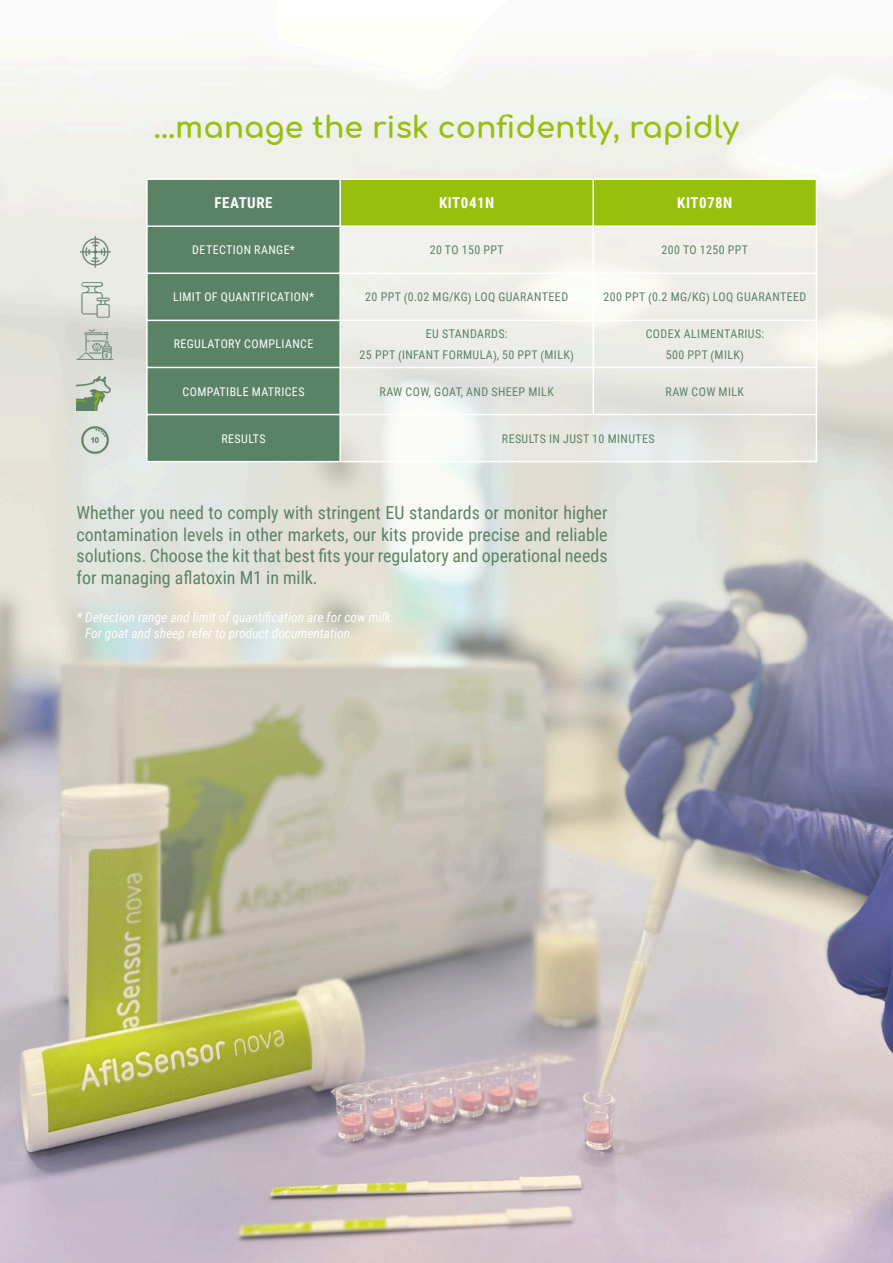
<style>
.page{position:relative;width:893px;height:1263px;background:#fff}
.page>*{position:absolute;margin:0;border:0;box-sizing:border-box;transform-origin:0 0}
.t1{font:700 30px "Comfortaa";color:#97bf0d}
.t2{font:18px "Roboto Condensed";color:#5a8264}
.t3{font:700 15px "Roboto Condensed";letter-spacing:.035em;color:#fff}
.t4{font:italic 13.5px "Roboto Condensed";color:#fff}
.t5{font:12px "Roboto Condensed";letter-spacing:.035em;color:#5a8264}
.t6{font:12px "Roboto Condensed";letter-spacing:.035em;color:#fff}
</style>
<div class="page">
<img style="left:0;top:66px;width:893px;height:1197px">
<img style="left:80px;top:237px;width:31px;height:30px">
<img style="left:81px;top:427px;width:28px;height:27px">
<img style="left:77px;top:376px;width:34px;height:35px">
<img style="left:77px;top:329px;width:37px;height:30px">
<img style="left:81px;top:282px;width:28px;height:35px">
<div style="left:147px;top:179px;width:193px;height:283px;background:#5a8264"></div>
<div style="left:340px;top:179px;width:476px;height:47px;background:#97bf0d"></div>
<svg style="left:341px;top:227px;width:475px;height:234px;fill:#ededea"></svg>
<hr style="left:146px;top:178px;width:2px;height:284px;background:#fff">
<hr style="left:816px;top:178px;width:1px;height:284px;background:#fff">
<hr style="left:339px;top:179px;width:2px;height:283px;background:#fff">
<hr style="left:592px;top:179px;width:2px;height:235px;background:#fff">
<hr style="left:147px;top:178px;width:669px;height:2px;background:#fff">
<hr style="left:147px;top:225px;width:669px;height:2px;background:#fff">
<hr style="left:147px;top:273px;width:669px;height:1px;background:#fff">
<hr style="left:147px;top:320px;width:669px;height:1px;background:#fff">
<hr style="left:147px;top:367px;width:669px;height:1px;background:#fff">
<hr style="left:147px;top:414px;width:669px;height:1px;background:#fff">
<hr style="left:147px;top:461px;width:669px;height:1px;background:#fff">
<p class="t1" style="left:154px;top:112px;width:587px">...manage the risk confidently, rapidly</p>
<p class="t3" style="left:215px;top:197px;width:59px">FEATURE</p>
<p class="t3" style="left:439px;top:197px;width:57px">KIT041N</p>
<p class="t3" style="left:677px;top:197px;width:57px">KIT078N</p>
<p class="t6" style="left:192px;top:245px;width:104px">DETECTION RANGE*</p>
<p class="t5" style="left:430px;top:245px;width:76px">20 TO 150 PPT</p>
<p class="t5" style="left:661px;top:245px;width:88px">200 TO 1250 PPT</p>
<p class="t6" style="left:173px;top:292px;width:143px">LIMIT OF QUANTIFICATION*</p>
<p class="t5" style="left:365px;top:292px;width:204px">20 PPT (0.02 ΜG/KG) LOQ GUARANTEED</p>
<p class="t5" style="left:603px;top:292px;width:204px">200 PPT (0.2 ΜG/KG) LOQ GUARANTEED</p>
<p class="t6" style="left:174px;top:339px;width:141px">REGULATORY COMPLIANCE</p>
<p class="t5" style="left:426px;top:329px;width:83px">EU STANDARDS:</p>
<p class="t5" style="left:360px;top:350px;width:216px">25 PPT (INFANT FORMULA), 50 PPT (MILK)</p>
<p class="t5" style="left:646px;top:329px;width:120px">CODEX ALIMENTARIUS:</p>
<p class="t5" style="left:666px;top:350px;width:80px">500 PPT (MILK)</p>
<p class="t6" style="left:183px;top:386px;width:123px">COMPATIBLE MATRICES</p>
<p class="t5" style="left:380px;top:386px;width:176px">RAW COW, GOAT, AND SHEEP MILK</p>
<p class="t5" style="left:666px;top:386px;width:80px">RAW COW MILK</p>
<p class="t6" style="left:221px;top:434px;width:46px">RESULTS</p>
<p class="t5" style="left:502px;top:434px;width:154px">RESULTS IN JUST 10 MINUTES</p>
<p class="t2" style="left:77px;top:505px;width:532px">Whether you need to comply with stringent EU standards or monitor higher</p>
<p class="t2" style="left:77px;top:527px;width:532px">contamination levels in other markets, our kits provide precise and reliable</p>
<p class="t2" style="left:77px;top:549px;width:532px">solutions. Choose the kit that best fits your regulatory and operational needs</p>
<p class="t2" style="left:77px;top:570px;width:243px">for managing aflatoxin M1 in milk.</p>
<p class="t4" style="left:77px;top:612px;width:319px">* Detection range and limit of quantification are for cow milk.</p>
<p class="t4" style="left:85px;top:628px;width:270px">For goat and sheep refer to product documentation.</p>
</div>
